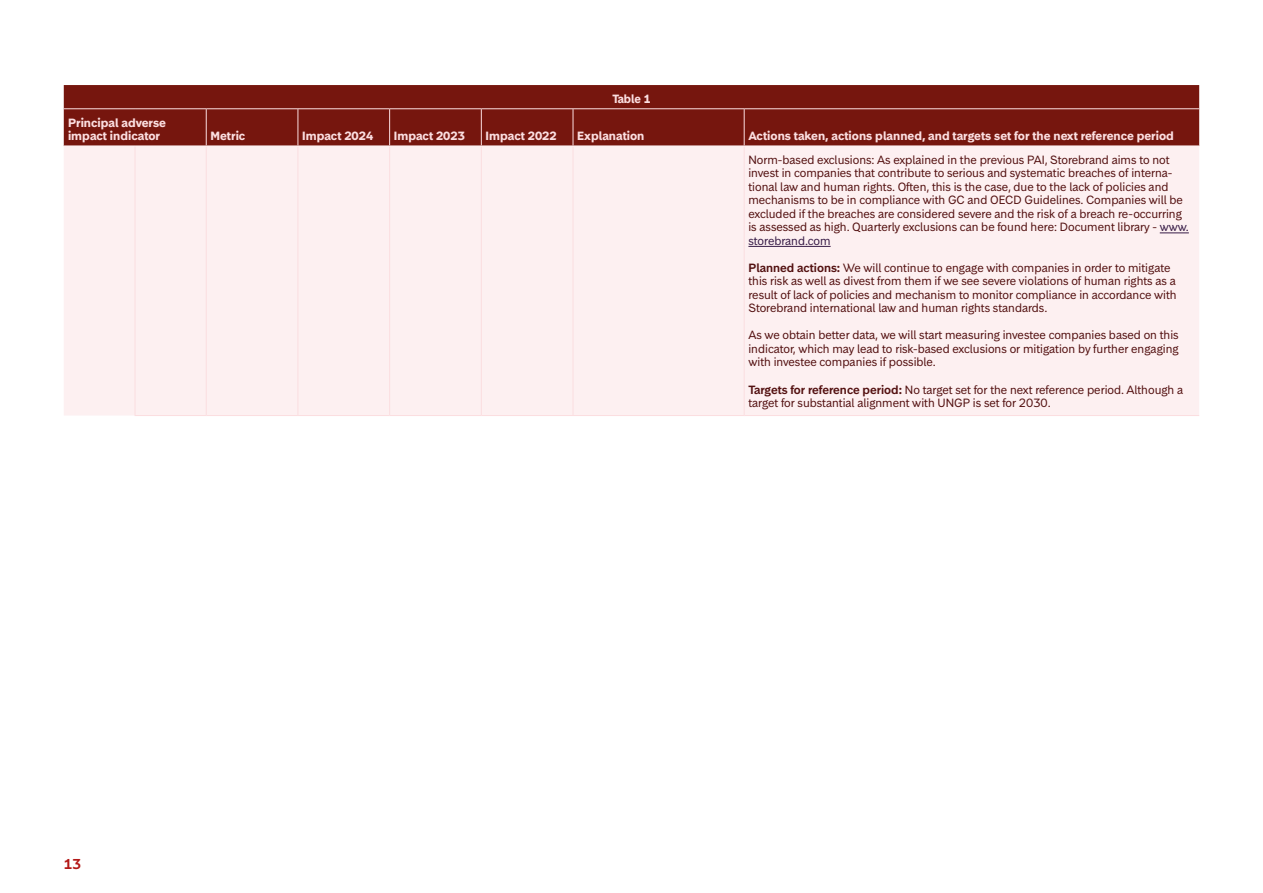
<style>
.page{position:relative;width:1263px;height:893px;background:#fff}
.page>*{position:absolute;margin:0;border:0;box-sizing:border-box;transform-origin:0 0}
.t1{font:600 13.5px "Storebrand Text";color:#b31918}
.Table_content_cells_extra_dark_red__left{font:11.25px/13.5px "Storebrand Text";color:#531111}
.Table_content_cells_extra_dark_red__righ{font:11.25px/13.5px "Storebrand Text";color:#531111}
.Table_header_row_light_red__left__-_8pt{font:700 11.25px/13.5px "Storebrand Text";color:#fbdee0}
.Table_header_row_light_red__left__-_8pt-2{font:700 11.25px "Storebrand Text";color:#fbdee0;scale:.95 1}
.s1{color:#381c47}
.s2{font-weight:600}
</style>
<div class="page">
<div style="left:64px;top:85px;width:1135px;height:60px;background:#76160e"></div>
<div style="left:64px;top:147px;width:1135px;height:269px;background:#fdf0f1"></div>
<hr style="left:298px;top:109px;width:1px;height:36px;background:#fbdee0">
<hr style="left:389px;top:109px;width:1px;height:36px;background:#fbdee0">
<hr style="left:481px;top:109px;width:1px;height:36px;background:#fbdee0">
<hr style="left:573px;top:109px;width:1px;height:36px;background:#fbdee0">
<hr style="left:206px;top:147px;width:1px;height:268px;background:#fbdee0">
<hr style="left:298px;top:147px;width:1px;height:268px;background:#fbdee0">
<hr style="left:389px;top:147px;width:1px;height:268px;background:#fbdee0">
<hr style="left:481px;top:147px;width:1px;height:268px;background:#fbdee0">
<hr style="left:573px;top:147px;width:1px;height:268px;background:#fbdee0">
<hr style="left:744px;top:147px;width:1px;height:268px;background:#fbdee0">
<hr style="left:135px;top:415px;width:71px;height:1px;background:#fbdee0">
<hr style="left:206px;top:415px;width:92px;height:1px;background:#fbdee0">
<hr style="left:298px;top:415px;width:92px;height:1px;background:#fbdee0">
<hr style="left:390px;top:415px;width:91px;height:1px;background:#fbdee0">
<hr style="left:573px;top:415px;width:171px;height:1px;background:#fbdee0">
<hr style="left:206px;top:109px;width:1px;height:36px;background:#fbdee0">
<hr style="left:64px;top:145px;width:71px;height:2px;background:#fdf0f1">
<hr style="left:135px;top:145px;width:71px;height:2px;background:#fdf0f1">
<hr style="left:64px;top:108px;width:71px;height:1px;background:#fbdee0">
<hr style="left:135px;top:108px;width:71px;height:1px;background:#fbdee0">
<hr style="left:206px;top:108px;width:92px;height:1px;background:#fbdee0">
<hr style="left:298px;top:108px;width:92px;height:1px;background:#fbdee0">
<hr style="left:390px;top:108px;width:91px;height:1px;background:#fbdee0">
<hr style="left:481px;top:108px;width:92px;height:1px;background:#fbdee0">
<hr style="left:573px;top:108px;width:171px;height:1px;background:#fbdee0">
<hr style="left:744px;top:108px;width:455px;height:1px;background:#fbdee0">
<hr style="left:744px;top:109px;width:1px;height:36px;background:#fbdee0">
<hr style="left:481px;top:415px;width:92px;height:1px;background:#fbdee0">
<hr style="left:135px;top:147px;width:1px;height:268px;background:#fbdee0">
<hr style="left:206px;top:145px;width:92px;height:2px;background:#fdf0f1">
<hr style="left:298px;top:145px;width:92px;height:2px;background:#fdf0f1">
<hr style="left:390px;top:145px;width:91px;height:2px;background:#fdf0f1">
<hr style="left:481px;top:145px;width:92px;height:2px;background:#fdf0f1">
<hr style="left:573px;top:145px;width:171px;height:2px;background:#fdf0f1">
<hr style="left:744px;top:145px;width:455px;height:2px;background:#fdf0f1">
<hr style="left:744px;top:415px;width:455px;height:1px;background:#fbdee0">
<svg style="left:1160px;top:233px;width:29px;height:1px"></svg>
<hr style="left:748px;top:246px;width:83px;height:1px;background:#381c47">
<p class="Table_header_row_light_red__left__-_8pt" style="left:68px;top:115px;width:99px">Principal adverse impact indicator</p>
<p class="Table_header_row_light_red__left__-_8pt-2" style="left:612px;top:91px;width:42px">Table 1</p>
<p class="Table_header_row_light_red__left__-_8pt" style="left:210px;top:129px;width:36px">Metric</p>
<p class="Table_header_row_light_red__left__-_8pt" style="left:302px;top:129px;width:73px">Impact 2024</p>
<p class="Table_header_row_light_red__left__-_8pt" style="left:394px;top:129px;width:73px">Impact 2023</p>
<p class="Table_header_row_light_red__left__-_8pt" style="left:486px;top:129px;width:73px">Impact 2022</p>
<p class="Table_header_row_light_red__left__-_8pt" style="left:577px;top:129px;width:69px">Explanation</p>
<p class="Table_header_row_light_red__left__-_8pt" style="left:748px;top:129px;width:427px">Actions taken, actions planned, and targets set for the next reference period</p>
<p class="Table_content_cells_extra_dark_red__righ" style="left:748px;top:153px;width:442px">Norm-based exclusions: As explained in the previous PAI, Storebrand aims to not invest in companies that contribute to serious and systematic breaches of interna&shy;tional law and human rights. Often, this is the case, due to the lack of policies and mechanisms to be in compliance with GC and OECD Guidelines. Companies will be excluded if the breaches are considered severe and the risk of a breach re-occurring is assessed as high. Quarterly exclusions can be found here: Document library - <span class="s1">www. storebrand.com</span></p>
<p class="Table_content_cells_extra_dark_red__left" style="left:748px;top:261px;width:430px"><span class="s2">Planned actions:</span> We will continue to engage with companies in order to mitigate this risk as well as divest from them if we see severe violations of human rights as a result of lack of policies and mechanism to monitor compliance in accordance with Storebrand international law and human rights standards.</p>
<p class="Table_content_cells_extra_dark_red__left" style="left:748px;top:328px;width:432px;text-align:justify">As we obtain better data, we will start measuring investee companies based on this indicator, which may lead to risk-based exclusions or mitigation by further engaging with investee companies if possible.</p>
<p class="Table_content_cells_extra_dark_red__left" style="left:748px;top:382px;width:436px"><span class="s2">Targets for reference period:</span> No target set for the next reference period. Although a target for substantial alignment with UNGP is set for 2030.</p>
<p class="t1" style="left:64px;top:855px;width:19px">13</p>
</div>
